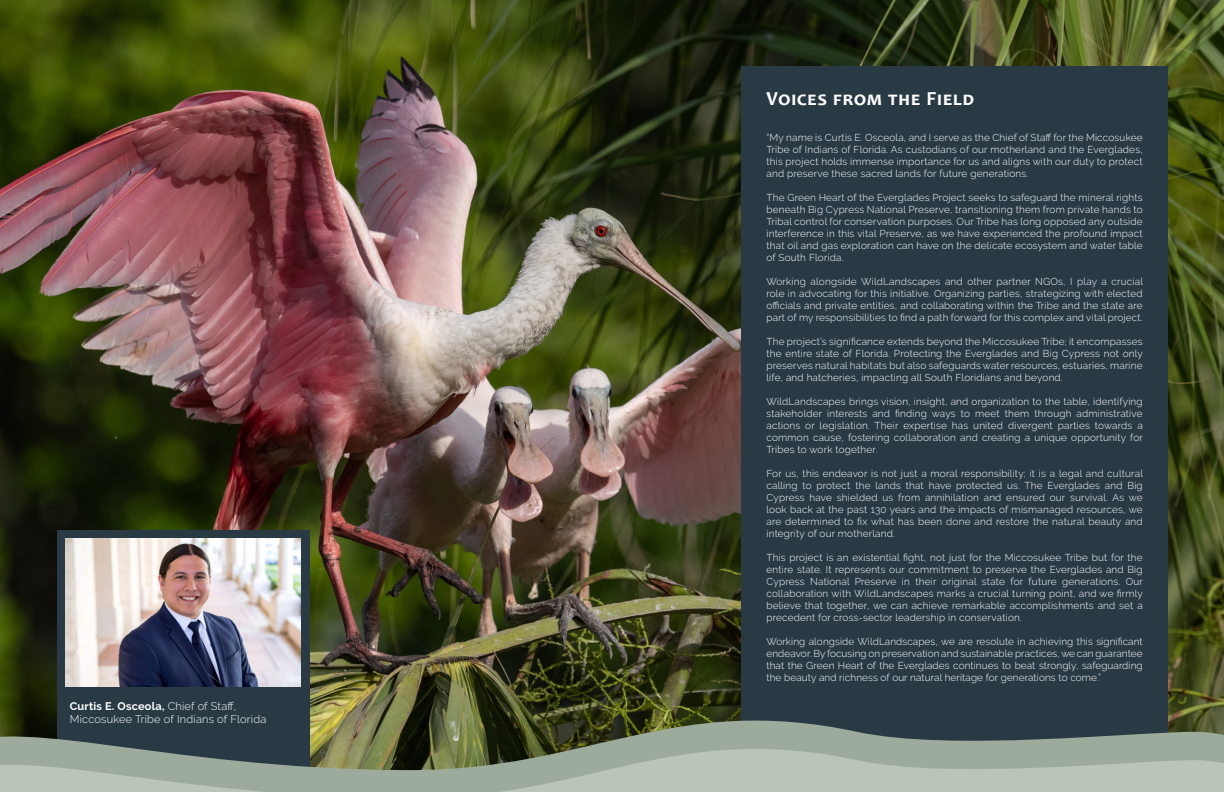
<style>
.page{position:relative;width:1224px;height:792px;background:#fff}
.page>*{position:absolute;margin:0;border:0;box-sizing:border-box;transform-origin:0 0}
.t1{font:700 20px "Candara";letter-spacing:.05em;color:#fff}
.t2{font:300 11px/13.2px "Raleway";letter-spacing:.02em;color:#fff}
.t3{font:300 10px/12px "Raleway";letter-spacing:.02em;color:#fff;text-align:justify}
.s1{font-weight:700}
</style>
<div class="page">
<img style="left:0;top:0;width:1224px;height:692px">
<div style="left:741px;top:66px;width:426px;height:703px;background:#2a3a45"></div>
<div style="left:57px;top:531px;width:252px;height:244px;background:#2a3a45"></div>
<img style="left:66px;top:538px;width:235px;height:149px">
<svg style="left:0;top:692px;width:1224px;height:54px"></svg>
<svg style="left:0;top:746px;width:1224px;height:46px"></svg>
<p class="t2" style="left:70px;top:699px;width:198px"><span class="s1">Curtis E. Osceola,</span> Chief of Staff,<br>Miccosukee Tribe of Indians of Florida</p>
<p class="t1" style="left:766px;top:87px;width:209px">Voices from the Field</p>
<p class="t3" style="left:766px;top:132px;width:378px">“My name is Curtis E. Osceola, and I serve as the Chief of Staff for the Miccosukee Tribe of Indians of Florida. As custodians of our motherland and the Everglades, this project holds immense importance for us and aligns with our duty to protect and preserve these sacred lands for future generations.</p>
<p class="t3" style="left:766px;top:192px;width:378px">The Green Heart of the Everglades Project seeks to safeguard the mineral rights beneath Big Cypress National Preserve, transitioning them from private hands to Tribal control for conservation purposes. Our Tribe has long opposed any outside interference in this vital Preserve, as we have experienced the profound impact that oil and gas exploration can have on the delicate ecosystem and water table of South Florida.</p>
<p class="t3" style="left:766px;top:276px;width:378px">Working alongside WildLandscapes and other partner NGOs, I play a crucial role in advocating for this initiative. Organizing parties, strategizing with elected officials and private entities, and collaborating within the Tribe and the state are part of my responsibilities to find a path forward for this complex and vital project.</p>
<p class="t3" style="left:766px;top:336px;width:378px">The project’s significance extends beyond the Miccosukee Tribe; it encompasses the entire state of Florida. Protecting the Everglades and Big Cypress not only preserves natural habitats but also safeguards water resources, estuaries, marine life, and hatcheries, impacting all South Floridians and beyond.</p>
<p class="t3" style="left:766px;top:396px;width:378px">WildLandscapes brings vision, insight, and organization to the table, identifying stakeholder interests and finding ways to meet them through administrative actions or legislation. Their expertise has united divergent parties towards a common cause, fostering collaboration and creating a unique opportunity for Tribes to work together.</p>
<p class="t3" style="left:766px;top:468px;width:378px">For us, this endeavor is not just a moral responsibility; it is a legal and cultural calling to protect the lands that have protected us. The Everglades and Big Cypress have shielded us from annihilation and ensured our survival. As we look back at the past 130 years and the impacts of mismanaged resources, we are determined to fix what has been done and restore the natural beauty and integrity of our motherland.</p>
<p class="t3" style="left:766px;top:552px;width:378px">This project is an existential fight, not just for the Miccosukee Tribe but for the entire state. It represents our commitment to preserve the Everglades and Big Cypress National Preserve in their original state for future generations. Our collaboration with WildLandscapes marks a crucial turning point, and we firmly believe that together, we can achieve remarkable accomplishments and set a precedent for cross-sector leadership in conservation.</p>
<p class="t3" style="left:766px;top:636px;width:378px">Working alongside WildLandscapes, we are resolute in achieving this significant endeavor. By focusing on preservation and sustainable practices, we can guarantee that the Green Heart of the Everglades continues to beat strongly, safeguarding the beauty and richness of our natural heritage for generations to come.”</p>
</div>
